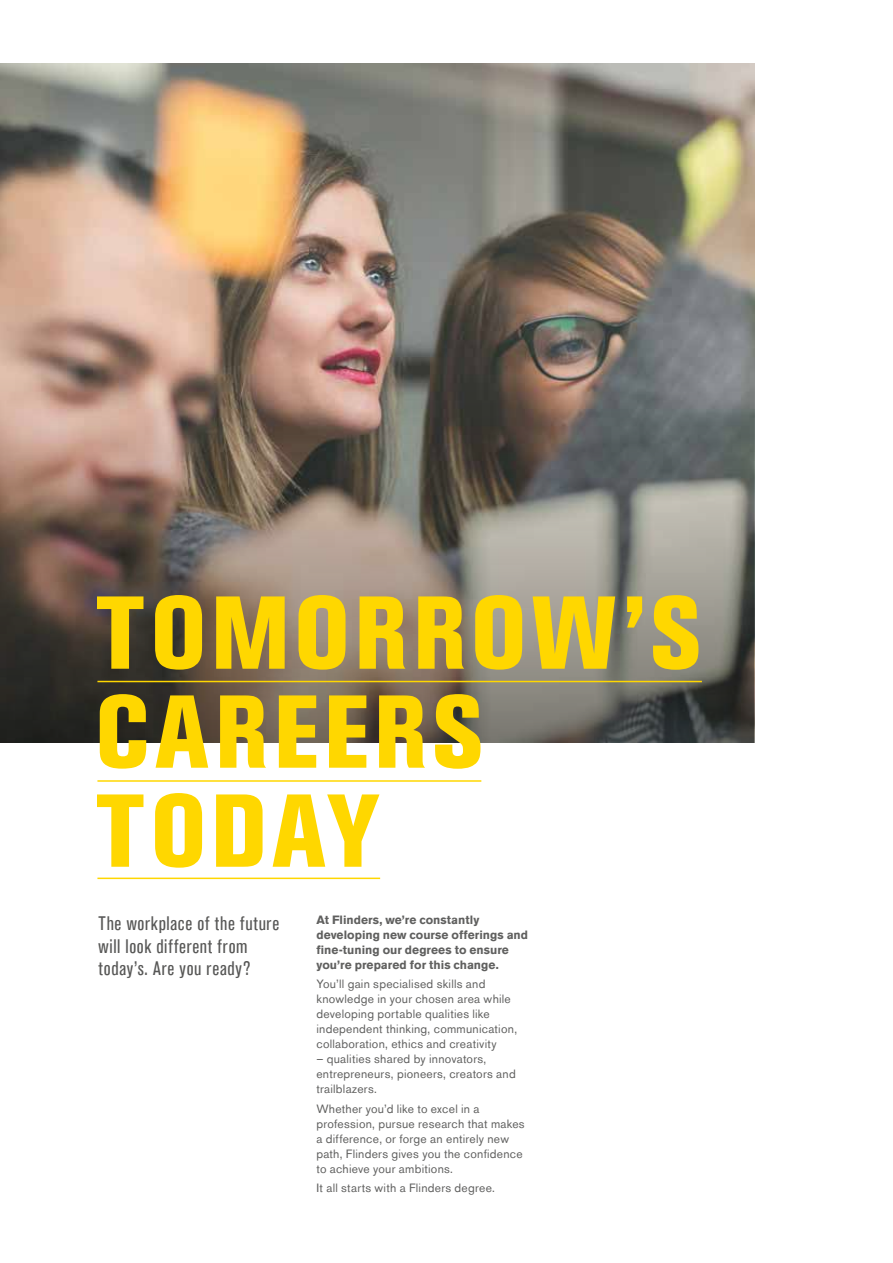
<style>
.page{position:relative;width:893px;height:1263px;background:#fff}
.page>*{position:absolute;margin:0;border:0;box-sizing:border-box;transform-origin:0 0}
.t1{font:800 condensed 102.3px/99px "Akzidenz Grotesk Std";letter-spacing:.055em;color:#ffd700}
.t2{font:condensed 19.5px/22.5px "Akzidenz Grotesk Std";letter-spacing:.035em;color:#575756}
.t3{font:12px/15px "Akzidenz Grotesk BE";letter-spacing:.02em;color:#575756}
.t4{font:700 12px/15px "Akzidenz Grotesk BE";letter-spacing:.005em;color:#575756}
</style>
<div class="page">
<img style="left:0;top:64px;width:754px;height:314px">
<svg style="left:0;top:378px;width:754px;height:364px;background:#7a6f65"></svg>
<hr style="left:97px;top:780px;width:384px;height:2px;background:#ffd700">
<hr style="left:97px;top:877px;width:283px;height:2px;background:#ffd700">
<hr style="left:97px;top:681px;width:605px;height:1px;background:#ffd700">
<h1 class="t1" style="left:96px;top:584px;width:606px">TOMORROW’S<br>CAREERS<br>TODAY</h1>
<h2 class="t2" style="left:99px;top:912px;width:182px">The workplace of the future will look different from today’s. Are you ready?</h2>
<p class="t4" style="left:316px;top:912px;width:213px">At Flinders, we’re constantly developing new course offerings and fine-tuning our degrees to ensure you’re prepared for this change.</p>
<p class="t3" style="left:316px;top:977px;width:202px">You’ll gain specialised skills and knowledge in your chosen area while developing portable qualities like independent thinking, communication, collaboration, ethics and creativity</p>
<p class="t3" style="left:316px;top:1052px;width:201px">– qualities shared by innovators, entrepreneurs, pioneers, creators and trailblazers.</p>
<p class="t3" style="left:316px;top:1101px;width:210px">Whether you’d like to excel in a profession, pursue research that makes a difference, or forge an entirely new path, Flinders gives you the confidence to achieve your ambitions.</p>
<p class="t3" style="left:316px;top:1180px;width:180px">It all starts with a Flinders degree.</p>
</div>
